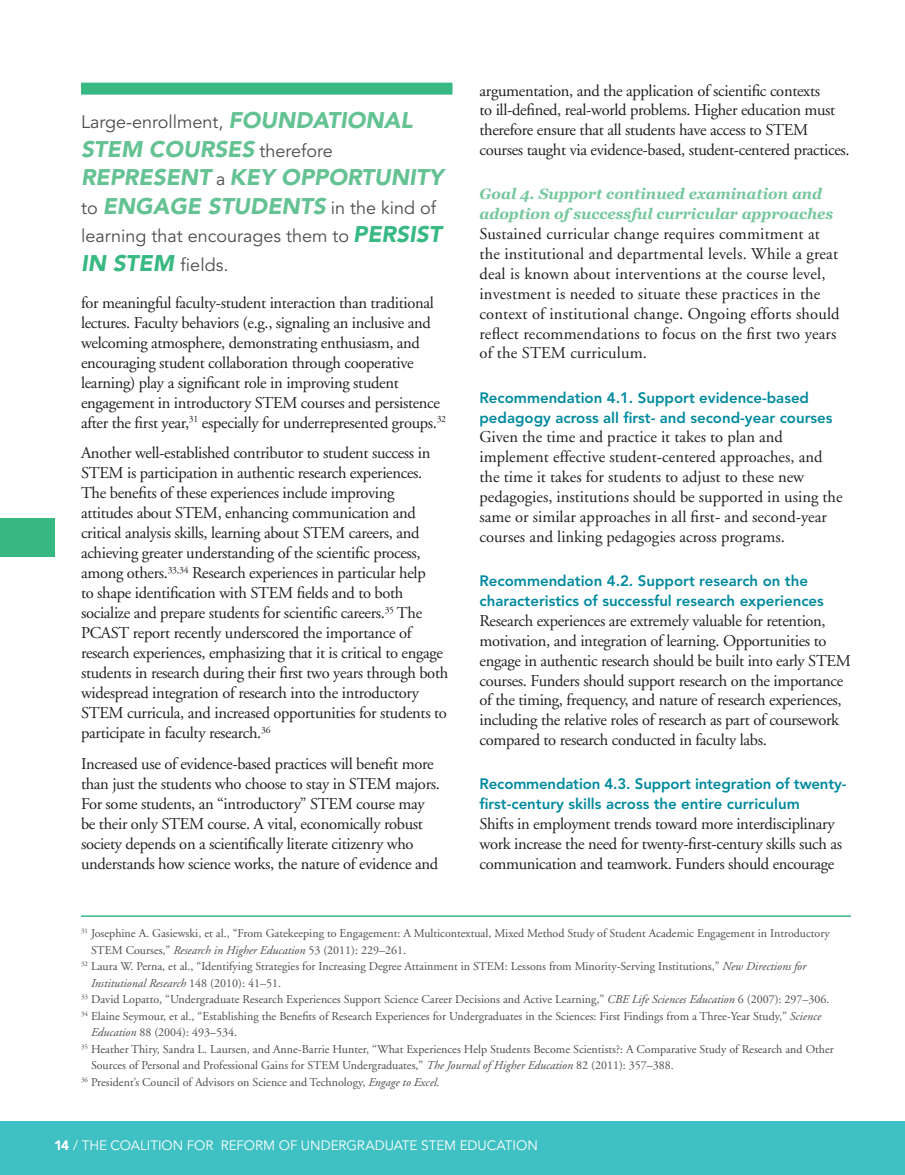
<style>
.page{position:relative;width:905px;height:1175px;background:#fff}
.page>*{position:absolute;margin:0;border:0;box-sizing:border-box;transform-origin:0 0}
.t1{font:italic 900 22.5px/28.5px "Avenir";color:#64c293}
.t2{font:18px/28.5px "Avenir";color:#4b4c4d}
.T{font:16.5px/20px "Adobe Garamond";letter-spacing:-.02em;color:#231f20}
.T-2{font:16.5px/20px "Adobe Garamond";letter-spacing:.01em;color:#231f20}
.T-3{font:16.5px/20px "Adobe Garamond";color:#231f20}
.Reccomendation{font:800 15px/20px "Avenir";color:#008a9e}
.Goals{font:italic 700 15px/20px "Georgia";color:#76c79d}
.t3{font:13.5px "Avenir";color:#fff}
.Footnotes_2{font:12px/16.5px "Adobe Garamond";color:#4b4c4d}
.Footnote_1{font:12px/16.5px "Adobe Garamond";color:#4b4c4d}
.s1{font-weight:900;font-style:italic;font-size:22.5px;color:#64c293}
.s2{font-weight:400;font-style:normal;font-size:18px;color:#4b4c4d}
.s3{font-weight:900;font-style:italic;font-size:22.5px;color:#38b983}
.s4{font-style:italic}
.s5{font-weight:900}
</style>
<div class="page">
<div style="left:0;top:1120px;width:904px;height:54px;background:#3fc0c3"></div>
<hr style="left:81px;top:915px;width:769px;height:2px;background:#38b983">
<div style="left:81px;top:83px;width:371px;height:12px;background:#38b983"></div>
<div style="left:0;top:518px;width:54px;height:39px;background:#38b983"></div>
<p class="t2" style="left:81px;top:108px;width:333px">Large-enrollment, <span class="s1">FOUNDATIONAL</span></p>
<p class="t1" style="left:81px;top:135px;width:364px">STEM COURSES <span class="s2">therefore<br></span>REPRESENT <span class="s2">a</span> KEY OPPORTUNITY <span class="s2">to</span> ENGAGE STUDENTS <span class="s2">in the kind of</span></p>
<p class="t2" style="left:81px;top:222px;width:362px">learning that encourages them to <span class="s3">PERSIST<br>IN STEM</span> fields.</p>
<p class="T" style="left:81px;top:293px;width:366px">for meaningful faculty-student interaction than traditional lectures. Faculty behaviors (e.g., signaling an inclusive and welcoming atmosphere, demonstrating enthusiasm, and encouraging student collaboration through cooperative learning) play a significant role in improving student engagement in introductory STEM courses and persistence after the first year,<sup>31</sup> especially for underrepresented groups.<sup>32</sup></p>
<p class="T" style="left:81px;top:443px;width:369px">Another well-established contributor to student success in STEM is participation in authentic research experiences.<br>The benefits of these experiences include improving attitudes about STEM, enhancing communication and critical analysis skills, learning about STEM careers, and achieving greater understanding of the scientific process, among others.<sup>33,34</sup> Research experiences in particular help<br>to shape identification with STEM fields and to both socialize and prepare students for scientific careers.<sup>35</sup> The PCAST report recently underscored the importance of research experiences, emphasizing that it is critical to engage students in research during their first two years through both widespread integration of research into the introductory STEM curricula, and increased opportunities for students to participate in faculty research.<sup>36</sup></p>
<p class="T" style="left:81px;top:754px;width:360px">Increased use of evidence-based practices will benefit more than just the students who choose to stay in STEM majors.<br>For some students, an “introductory” STEM course may be their only STEM course. A vital, economically robust society depends on a scientifically literate citizenry who understands how science works, the nature of evidence and</p>
<p class="T" style="left:479px;top:81px;width:372px">argumentation, and the application of scientific contexts<br>to ill-defined, real-world problems. Higher education must therefore ensure that all students have access to STEM courses taught via evidence-based, student-centered practices.</p>
<p class="Goals" style="left:479px;top:184px;width:355px">Goal 4. Support continued examination and adoption of successful curricular approaches</p>
<p class="T-2" style="left:479px;top:224px;width:361px">Sustained curricular change requires commitment at the institutional and departmental levels. While a great deal is known about interventions at the course level, investment is needed to situate these practices in the context of institutional change. Ongoing efforts should reflect recommendations to focus on the first two years of the STEM curriculum.</p>
<p class="Reccomendation" style="left:479px;top:387px;width:354px">Recommendation 4.1. Support evidence-based pedagogy across all first- and second-year courses</p>
<p class="T-3" style="left:479px;top:428px;width:364px">Given the time and practice it takes to plan and implement effective student-centered approaches, and the time it takes for students to adjust to these new pedagogies, institutions should be supported in using the same or similar approaches in all first- and second-year courses and linking pedagogies across programs.</p>
<p class="Reccomendation" style="left:479px;top:571px;width:346px">Recommendation 4.2. Support research on the characteristics of successful research experiences</p>
<p class="T" style="left:479px;top:611px;width:373px">Research experiences are extremely valuable for retention, motivation, and integration of learning. Opportunities to engage in authentic research should be built into early STEM courses. Funders should support research on the importance of the timing, frequency, and nature of research experiences, including the relative roles of research as part of coursework compared to research conducted in faculty labs.</p>
<p class="Reccomendation" style="left:479px;top:774px;width:368px">Recommendation 4.3. Support integration of twenty&shy;first-century skills across the entire curriculum</p>
<p class="T" style="left:479px;top:814px;width:364px">Shifts in employment trends toward more interdisciplinary work increase the need for twenty-first-century skills such as communication and teamwork. Funders should encourage</p>
<p class="Footnote_1" style="left:91px;top:925px;width:740px;text-indent:-10px"><sup>31</sup> Josephine A. Gasiewski, et al., “From Gatekeeping to Engagement: A Multicontextual, Mixed Method Study of Student Academic Engagement in Introductory<br>STEM Courses,” <span class="s4">Research in Higher Education</span> 53 (2011): 229–261.</p>
<p class="Footnotes_2" style="left:91px;top:958px;width:716px;text-indent:-10px"><sup>32</sup> Laura W. Perna, et al., “Identifying Strategies for Increasing Degree Attainment in STEM: Lessons from Minority-Serving Institutions,” <span class="s4">New Directions for<br>Institutional Research</span> 148 (2010): 41–51.</p>
<p class="Footnotes_2" style="left:81px;top:991px;width:750px"><sup>33</sup> David Lopatto, “Undergraduate Research Experiences Support Science Career Decisions and Active Learning,” <span class="s4">CBE Life Sciences Education</span> 6 (2007): 297–306.</p>
<p class="Footnotes_2" style="left:91px;top:1008px;width:731px;text-indent:-10px"><sup>34</sup> Elaine Seymour, et al., “Establishing the Benefits of Research Experiences for Undergraduates in the Sciences: First Findings from a Three-Year Study,” <span class="s4">Science<br>Education</span> 88 (2004): 493–534.</p>
<p class="Footnotes_2" style="left:91px;top:1041px;width:744px;text-indent:-10px"><sup>35</sup> Heather Thiry, Sandra L. Laursen, and Anne-Barrie Hunter, “What Experiences Help Students Become Scientists?: A Comparative Study of Research and Other<br>Sources of Personal and Professional Gains for STEM Undergraduates,” <span class="s4">The Journal of Higher Education</span> 82 (2011): 357–388.</p>
<p class="Footnotes_2" style="left:81px;top:1074px;width:360px"><sup>36</sup> President’s Council of Advisors on Science and Technology, <span class="s4">Engage to Excel.</span></p>
<p class="t3" style="left:54px;top:1137px;width:485px"><span class="s5">14</span> / THE COALITION FOR REFORM OF UNDERGRADUATE STEM EDUCATION</p>
</div>
